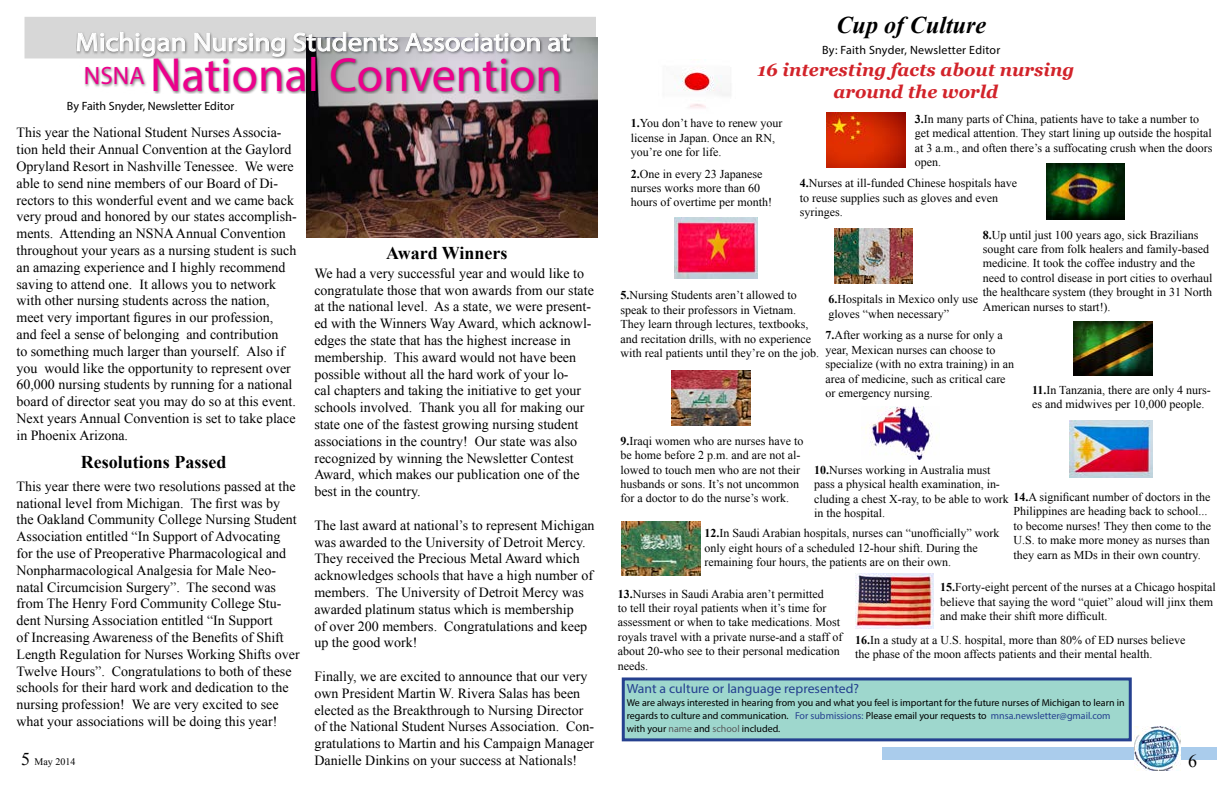
<style>
.page{position:relative;width:1224px;height:792px;background:#fff}
.page>*{position:absolute;margin:0;border:0;box-sizing:border-box;transform-origin:0 0}
.t1{font:48px "Myriad Pro";color:#ec008c}
.t2{font:26px "Myriad Pro";color:#fff;scale:1.1 1}
.t3{font:italic 700 24px "Times New Roman";color:#000}
.t4{font:italic 700 18px/21.6px "Georgia";color:#d2232a;text-align:center}
.t5{font:700 18px "Times New Roman";color:#000}
.t6{font:18px "Times New Roman";color:#000}
.t7{font:14px/16.8px "Times New Roman";color:#000}
.t8{font:13.3px "Myriad Pro";color:#25408f}
.t9{font:12px/14.4px "Times New Roman";color:#000}
.t10{font:12px "Myriad Pro";letter-spacing:.02em;color:#000}
.t11{font:12px "Myriad Pro";color:#000}
.t12{font:10px/13px "Myriad Pro";color:#000}
.t13{font:10px "Times New Roman";color:#000}
.s1{font-size:25.1px}
.s2{font-weight:700}
.s3{color:#25408f}
.s4{color:#58595b}
.s5{font-size:18px}
</style>
<div class="page">
<div style="left:882px;top:747px;width:334px;height:12px;background:#aaccec"></div>
<img style="left:1134px;top:726px;width:46px;height:45px">
<img style="left:674px;top:67px;width:57px;height:41px">
<img style="left:826px;top:112px;width:80px;height:56px">
<img style="left:674px;top:218px;width:84px;height:61px">
<img style="left:834px;top:228px;width:79px;height:56px">
<img style="left:861px;top:406px;width:76px;height:53px">
<img style="left:855px;top:574px;width:79px;height:55px">
<div style="left:25px;top:17px;width:571px;height:41px;background:#d7d7d7"></div>
<img style="left:306px;top:38px;width:292px;height:199px">
<div style="left:76px;top:30px;width:498px;height:64px;background:#000;opacity:.53"></div>
<svg style="left:77px;top:32px;width:108px;height:25px"></svg>
<svg style="left:194px;top:33px;width:91px;height:24px"></svg>
<svg style="left:293px;top:32px;width:105px;height:20px"></svg>
<svg style="left:405px;top:33px;width:135px;height:19px"></svg>
<svg style="left:548px;top:34px;width:22px;height:18px"></svg>
<div style="left:622px;top:677px;width:510px;height:64px;background:#9ed7cd;border:3px solid #25408f"></div>
<img style="left:1047px;top:164px;width:78px;height:55px">
<img style="left:622px;top:521px;width:78px;height:54px">
<img style="left:672px;top:370px;width:78px;height:56px">
<img style="left:1074px;top:321px;width:78px;height:54px">
<img style="left:1069px;top:421px;width:83px;height:57px">
<h3 class="t3" style="left:837px;top:9px;width:151px">Cup of Culture</h3>
<p class="t10" style="left:822px;top:43px;width:180px">By: Faith Snyder, Newsletter Editor</p>
<h2 class="t2" style="left:76px;top:26px;width:452px">Michigan Nursing Students Association at</h2>
<h1 class="t1" style="left:84px;top:45px;width:480px"><span class="s1">NSNA</span> National Convention</h1>
<p class="t11" style="left:67px;top:98px;width:169px">By Faith Snyder, Newsletter Editor</p>
<p class="t4" style="left:757px;top:59px;width:318px">16 interesting facts about nursing around the world</p>
<p class="t9" style="left:631px;top:116px;width:153px"><span class="s2">1.</span>You don’t have to renew your license in Japan. Once an RN, you’re one for life.</p>
<p class="t9" style="left:631px;top:166px;width:143px"><span class="s2">2.</span>One in every 23 Japanese nurses works more than 60 hours of overtime per month!</p>
<p class="t9" style="left:915px;top:111px;width:299px"><span class="s2">3.</span>In many parts of China, patients have to take a number to get medical attention. They start lining up outside the hospital at 3 a.m., and often there’s a suffocating crush when the doors open.</p>
<p class="t9" style="left:800px;top:176px;width:219px"><span class="s2">4.</span>Nurses at ill-funded Chinese hospitals have to reuse supplies such as gloves and even syringes.</p>
<p class="t7" style="left:16px;top:124px;width:282px">This year the National Student Nurses Associa&shy;tion held their Annual Convention at the Gaylord Opryland Resort in Nashville Tenessee. We were able to send nine members of our Board of Di&shy;rectors to this wonderful event and we came back very proud and honored by our states accomplish&shy;ments. Attending an NSNA Annual Convention throughout your years as a nursing student is such an amazing experience and I highly recommend saving to attend one. It allows you to network with other nursing students across the nation, meet very important figures in our profession, and feel a sense of belonging and contribution<br>to something much larger than yourself. Also if you would like the opportunity to represent over 60,000 nursing students by running for a national board of director seat you may do so at this event.<br>Next years Annual Convention is set to take place in Phoenix Arizona.</p>
<p class="t9" style="left:983px;top:227px;width:231px"><span class="s2">8.</span>Up until just 100 years ago, sick Brazilians sought care from folk healers and family-based medicine. It took the coffee industry and the need to control disease in port cities to overhaul the healthcare system (they brought in 31 North American nurses to start!).</p>
<p class="t5" style="left:386px;top:240px;width:123px">Award Winners</p>
<p class="t7" style="left:314px;top:264px;width:281px">We had a very successful year and would like to congratulate those that won awards from our state at the national level. As a state, we were present&shy;ed with the Winners Way Award, which acknowl&shy;edges the state that has the highest increase in membership. This award would not have been possible without all the hard work of your lo-<br>cal chapters and taking the initiative to get your schools involved. Thank you all for making our state one of the fastest growing nursing student associations in the country! Our state was also recognized by winning the Newsletter Contest Award, which makes our publication one of the best in the country.</p>
<p class="t7" style="left:314px;top:516px;width:282px">The last award at national’s to represent Michigan was awarded to the University of Detroit Mercy.<br>They received the Precious Metal Award which acknowledges schools that have a high number of members. The University of Detroit Mercy was awarded platinum status which is membership<br>of over 200 members. Congratulations and keep up the good work!</p>
<p class="t7" style="left:314px;top:668px;width:281px">Finally, we are excited to announce that our very own President Martin W. Rivera Salas has been elected as the Breakthrough to Nursing Director of the National Student Nurses Association. Con&shy;gratulations to Martin and his Campaign Manager Danielle Dinkins on your success at Nationals!</p>
<p class="t9" style="left:621px;top:288px;width:200px"><span class="s2">5.</span>Nursing Students aren’t allowed to speak to their professors in Vietnam.<br>They learn through lectures, textbooks, and recitation drills, with no experience with real patients until they’re on the job.</p>
<p class="t9" style="left:829px;top:292px;width:151px"><span class="s2">6.</span>Hospitals in Mexico only use gloves “when necessary”</p>
<p class="t9" style="left:825px;top:328px;width:190px"><span class="s2">7.</span>After working as a nurse for only a year, Mexican nurses can choose to specialize (with no extra training) in an area of medicine, such as critical care or emergency nursing.</p>
<p class="t9" style="left:1032px;top:382px;width:180px"><span class="s2">11.</span>In Tanzania, there are only 4 nurs&shy;es and midwives per 10,000 people.</p>
<p class="t9" style="left:620px;top:433px;width:184px"><span class="s2">9.</span>Iraqi women who are nurses have to be home before 2 p.m. and are not al&shy;lowed to touch men who are not their husbands or sons. It’s not uncommon for a doctor to do the nurse’s work.</p>
<p class="t5" style="left:81px;top:450px;width:147px">Resolutions Passed</p>
<p class="t9" style="left:814px;top:463px;width:196px"><span class="s2">10.</span>Nurses working in Australia must pass a physical health examination, in&shy;cluding a chest X-ray, to be able to work in the hospital.</p>
<p class="t7" style="left:16px;top:477px;width:285px">This year there were two resolutions passed at the national level from Michigan. The first was by the Oakland Community College Nursing Student Association entitled “In Support of Advocating for the use of Preoperative Pharmacological and Nonpharmacological Analgesia for Male Neo&shy;natal Circumcision Surgery”. The second was from The Henry Ford Community College Stu&shy;dent Nursing Association entitled “In Support<br>of Increasing Awareness of the Benefits of Shift Length Regulation for Nurses Working Shifts over Twelve Hours”. Congratulations to both of these schools for their hard work and dedication to the nursing profession! We are very excited to see what your associations will be doing this year!</p>
<p class="t9" style="left:1014px;top:490px;width:199px"><span class="s2">14.</span>A significant number of doctors in the Philippines are heading back to school... to become nurses! They then come to the U.S. to make more money as nurses than they earn as MDs in their own country.</p>
<p class="t9" style="left:705px;top:526px;width:296px"><span class="s2">12.</span>In Saudi Arabian hospitals, nurses can “unofficially” work only eight hours of a scheduled 12-hour shift. During the remaining four hours, the patients are on their own.</p>
<p class="t9" style="left:940px;top:580px;width:277px"><span class="s2">15.</span>Forty-eight percent of the nurses at a Chicago hospital believe that saying the word “quiet” aloud will jinx them and make their shift more difficult.</p>
<p class="t9" style="left:618px;top:586px;width:226px"><span class="s2">13.</span>Nurses in Saudi Arabia aren’t permitted<br>to tell their royal patients when it’s time for assessment or when to take medications. Most royals travel with a private nurse-and a staff of about 20-who see to their personal medication needs.</p>
<p class="t9" style="left:855px;top:633px;width:332px"><span class="s2">16.</span>In a study at a U.S. hospital, more than 80% of ED nurses believe the phase of the moon affects patients and their mental health.</p>
<p class="t8" style="left:627px;top:681px;width:234px">Want a culture or language represented?</p>
<p class="t12" style="left:627px;top:696px;width:499px">We are always interested in hearing from you and what you feel is important for the future nurses of Michigan to learn in regards to culture and communication. <span class="s3">For submissions:</span> Please email your requests to <span class="s3">mnsa.newsletter@gmail.com </span>with your <span class="s4">name</span> and <span class="s4">school</span> included.</p>
<p class="t13" style="left:21px;top:755px;width:56px"><span class="s5">5</span> May 2014</p>
<p class="t6" style="left:1188px;top:748px;width:10px">6</p>
</div>
